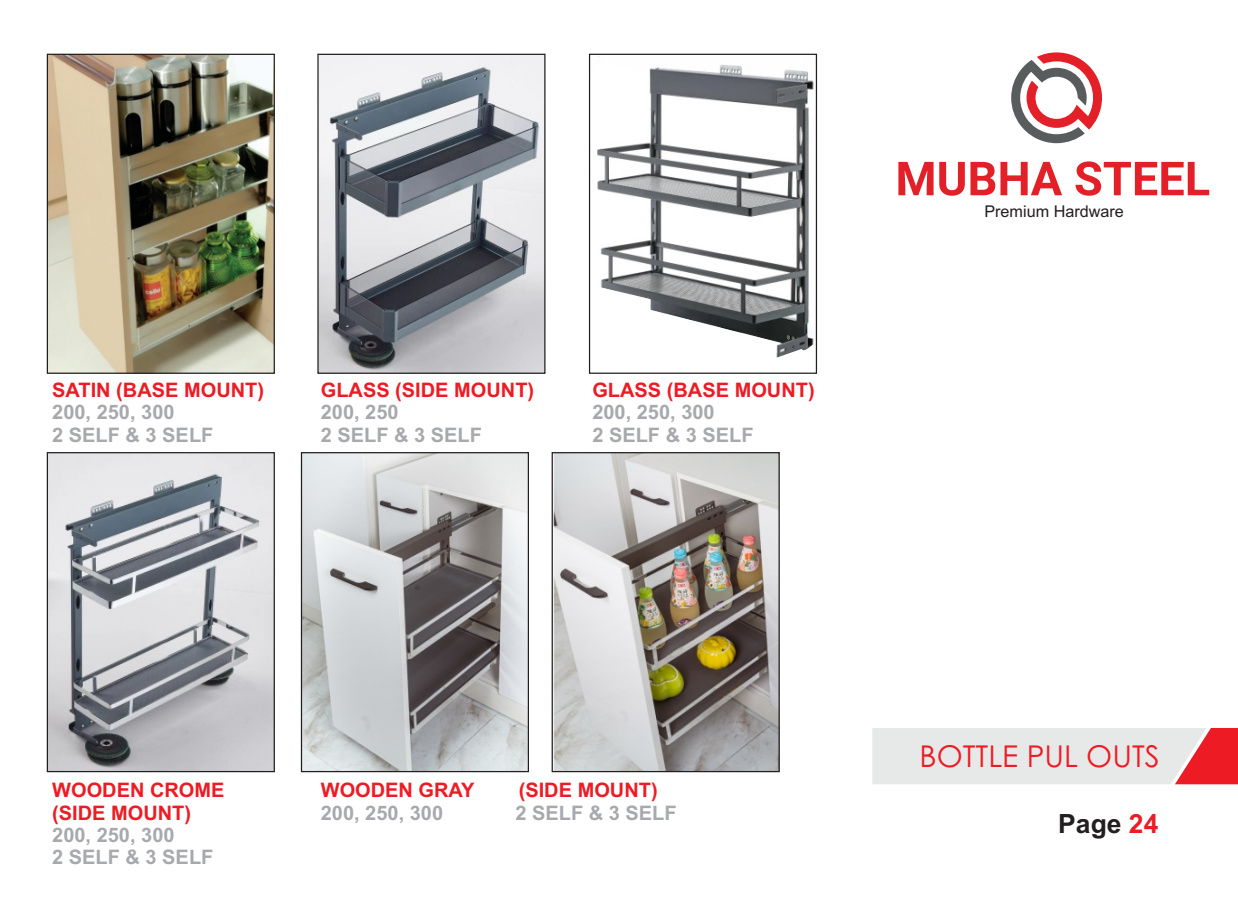
<style>
.page{position:relative;width:1238px;height:900px;background:#fff}
.page>*{position:absolute;margin:0;border:0;box-sizing:border-box;transform-origin:0 0}
.t1{font:30px "Century Gothic";color:#ed1c24}
.t2{font:700 26.5px "Arial";color:#231f20}
.t3{font:700 20px/22.2px "Arial";color:#a7a9ac}
.t4{font:700 20px/22.2px "Arial";color:#ed1c24}
.t5{font:16.25px "Arial";color:#231f20}
.s1{color:#ed1c24}
</style>
<div class="page">
<img style="left:319px;top:56px;width:224px;height:316px">
<div style="left:317px;top:54px;width:228px;height:320px;border:1px solid #231f20"></div>
<img style="left:49px;top:56px;width:224px;height:316px">
<div style="left:47px;top:54px;width:228px;height:320px;border:1px solid #231f20"></div>
<svg style="left:1011px;top:52px;width:90px;height:91px"></svg>
<svg style="left:898px;top:161px;width:311px;height:35px"></svg>
<img style="left:49px;top:454px;width:224px;height:316px">
<div style="left:47px;top:452px;width:228px;height:320px;border:1px solid #231f20"></div>
<img style="left:597px;top:56px;width:217px;height:302px">
<div style="left:589px;top:54px;width:228px;height:320px;border:1px solid #231f20"></div>
<svg style="left:872px;top:728px;width:365px;height:56px;background:#e8d0d1"></svg>
<img style="left:303px;top:454px;width:224px;height:316px">
<div style="left:301px;top:452px;width:228px;height:320px;border:1px solid #231f20"></div>
<img style="left:553px;top:454px;width:224px;height:316px">
<div style="left:551px;top:452px;width:228px;height:320px;border:1px solid #231f20"></div>
<p class="t4" style="left:52px;top:381px;width:213px">SATIN (BASE MOUNT)</p>
<p class="t3" style="left:52px;top:403px;width:163px">200, 250, 300<br>2 SELF &amp; 3 SELF</p>
<p class="t4" style="left:321px;top:381px;width:215px">GLASS (SIDE MOUNT)</p>
<p class="t3" style="left:321px;top:403px;width:163px">200, 250<br>2 SELF &amp; 3 SELF</p>
<p class="t4" style="left:592px;top:381px;width:224px">GLASS (BASE MOUNT)</p>
<p class="t3" style="left:592px;top:403px;width:163px">200, 250, 300<br>2 SELF &amp; 3 SELF</p>
<p class="t5" style="left:984px;top:205px;width:141px">Premium Hardware</p>
<p class="t4" style="left:52px;top:781px;width:174px">WOODEN CROME (SIDE MOUNT)</p>
<p class="t3" style="left:52px;top:826px;width:163px">200, 250, 300<br>2 SELF &amp; 3 SELF</p>
<p class="t4" style="left:321px;top:781px;width:155px">WOODEN GRAY</p>
<p class="t4" style="left:518px;top:781px;width:140px">(SIDE MOUNT)</p>
<p class="t3" style="left:321px;top:803px;width:124px">200, 250, 300</p>
<p class="t3" style="left:515px;top:803px;width:163px">2 SELF &amp; 3 SELF</p>
<h1 class="t1" style="left:919px;top:744px;width:242px">BOTTLE PUL OUTS</h1>
<h2 class="t2" style="left:1058px;top:814px;width:102px">Page <span class="s1">24</span></h2>
</div>
